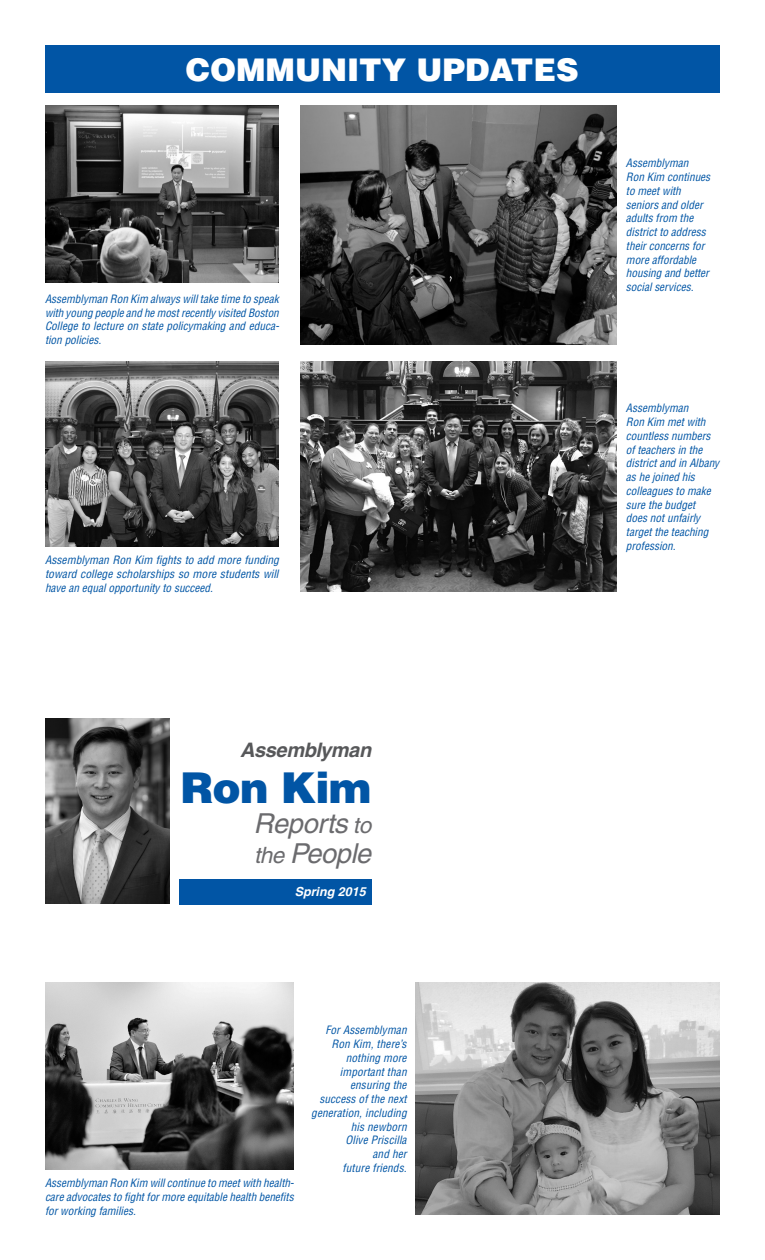
<style>
.page{position:relative;width:765px;height:1260px;background:#fff}
.page>*{position:absolute;margin:0;border:0;box-sizing:border-box;transform-origin:0 0}
.t1{font:900 42.5px "Helvetica";letter-spacing:-.02em;color:#0155a5}
.t2{font:900 31.25px "Helvetica";color:#fff}
.t3{font:italic 27.5px/30px "Helvetica";letter-spacing:-.02em;color:#6b6b6e}
.t4{font:italic 700 20px "Helvetica";letter-spacing:-.02em;color:#57585a}
.t5{font:italic 700 12.5px "Helvetica";color:#fff}
.t6{font:italic condensed 11.25px/13.8px "Helvetica";color:#0155a5;text-align:justify}
.s1{font-size:22.5px}
</style>
<div class="page">
<div style="left:179px;top:879px;width:192px;height:25px;background:#0155a5"></div>
<img style="left:45px;top:718px;width:124px;height:186px">
<div style="left:45px;top:45px;width:674px;height:48px;background:#0155a5"></div>
<img style="left:45px;top:106px;width:234px;height:177px">
<img style="left:300px;top:106px;width:317px;height:238px">
<img style="left:45px;top:362px;width:234px;height:184px">
<img style="left:416px;top:982px;width:304px;height:233px">
<img style="left:45px;top:982px;width:249px;height:188px">
<img style="left:300px;top:362px;width:317px;height:230px">
<p class="t2" style="left:186px;top:50px;width:394px">COMMUNITY UPDATES</p>
<p class="t6" style="left:45px;top:292px;width:236px">Assemblyman Ron Kim always will take time to speak with young people and he most recently visited Boston College to lecture on state policymaking and educa&shy;tion policies.</p>
<p class="t6" style="left:45px;top:553px;width:235px">Assemblyman Ron Kim fights to add more funding toward college scholarships so more students will have an equal opportunity to succeed.</p>
<p class="t6" style="left:626px;top:156px;width:86px;text-align:left">Assemblyman<br>Ron Kim continues to meet with seniors and older adults from the district to address their concerns for more affordable housing and better social services.</p>
<p class="t6" style="left:626px;top:401px;width:95px;text-align:left">Assemblyman<br>Ron Kim met with countless numbers of teachers in the district and in Albany as he joined his colleagues to make sure the budget<br>does not unfairly target the teaching profession.</p>
<p class="t4" style="left:240px;top:738px;width:133px">Assemblyman</p>
<p class="t1" style="left:180px;top:760px;width:192px">Ron Kim</p>
<p class="t3" style="left:254px;top:809px;width:119px">Reports <span class="s1">to the</span> People</p>
<p class="t5" style="left:295px;top:884px;width:72px">Spring 2015</p>
<p class="t6" style="left:45px;top:1176px;width:251px">Assemblyman Ron Kim will continue to meet with health&shy;care advocates to fight for more equitable health benefits for working families.</p>
<p class="t6" style="left:311px;top:1023px;width:97px;text-align:right">For Assemblyman<br>Ron Kim, there’s nothing more important than ensuring the success of the next generation, including his newborn<br>Olive Priscilla<br>and her<br>future friends.</p>
</div>
